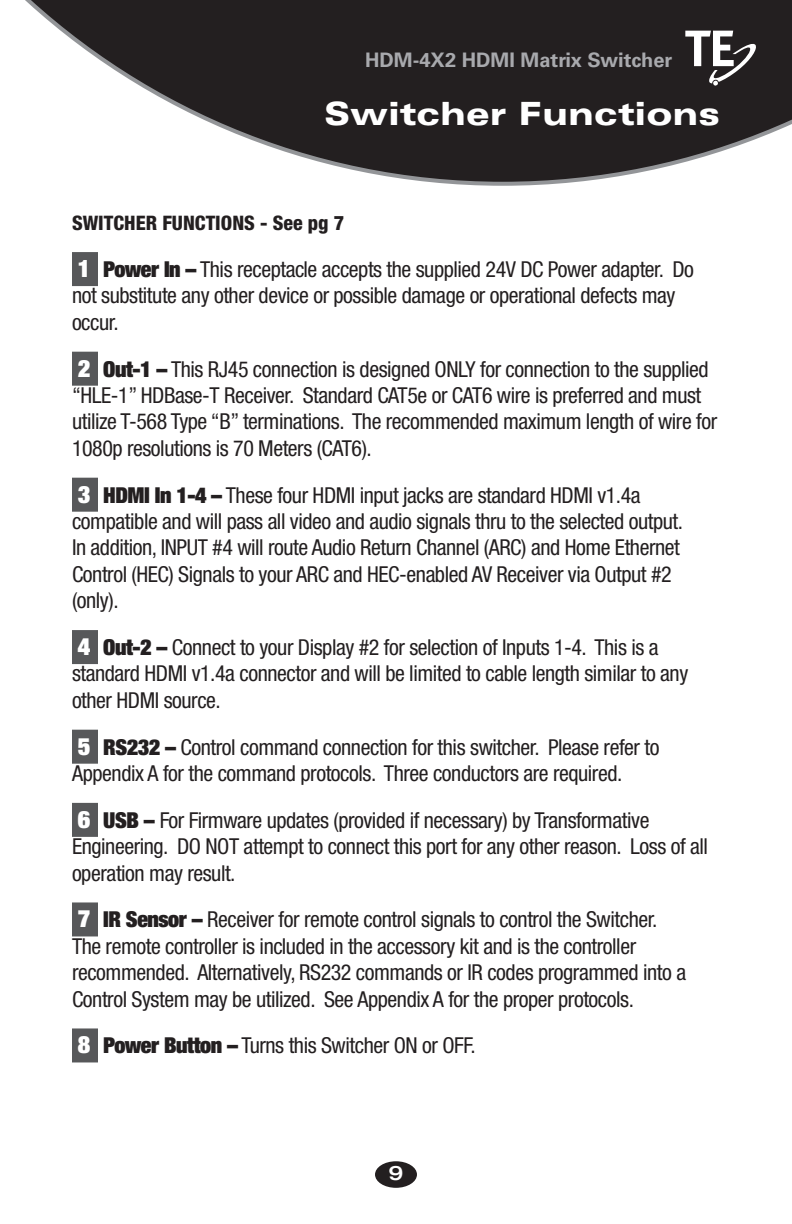
<style>
.page{position:relative;width:792px;height:1224px;background:#fff}
.page>*{position:absolute;margin:0;border:0;box-sizing:border-box;transform-origin:0 0}
.t1{font:900 expanded 32px "Univers";color:#fff}
.t2{font:condensed 22px/26.4px "Helvetica Neue LT Std";letter-spacing:-.02em;color:#231f20}
.t3{font:700 20px "Univers";color:#a8a9ad}
.t4{font:800 condensed 20px "Helvetica Neue LT Std";color:#231f20}
.t5{font:500 expanded 20px "Helvetica Neue LT Std";color:#fff}
.s1{font-weight:900;font-size:24px;color:#fff}
.s2{font-weight:900}
</style>
<div class="page">
<svg style="left:25px;top:0;width:767px;height:186px"></svg>
<div style="left:375px;top:1161px;width:42px;height:27px;background:#231f20;border-radius:50%"></div>
<svg style="left:685px;top:31px;width:73px;height:55px"></svg>
<div style="left:72px;top:252px;width:26px;height:34px;background:#57585a"></div>
<div style="left:72px;top:352px;width:26px;height:34px;background:#57585a"></div>
<div style="left:72px;top:478px;width:26px;height:34px;background:#57585a"></div>
<div style="left:72px;top:630px;width:26px;height:34px;background:#57585a"></div>
<div style="left:72px;top:730px;width:26px;height:34px;background:#57585a"></div>
<div style="left:72px;top:803px;width:26px;height:34px;background:#57585a"></div>
<div style="left:72px;top:902px;width:26px;height:34px;background:#57585a"></div>
<div style="left:72px;top:1028px;width:26px;height:34px;background:#57585a"></div>
<p class="t3" style="left:365px;top:48px;width:309px">HDM-4X2 HDMI Matrix Switcher</p>
<h1 class="t1" style="left:324px;top:95px;width:397px">Switcher Functions</h1>
<p class="t4" style="left:72px;top:211px;width:274px">SWITCHER FUNCTIONS - See pg 7</p>
<p class="t2" style="left:72px;top:256px;width:624px"><span class="s1">1</span> <span class="s2">Power In –</span> This receptacle accepts the supplied 24V DC Power adapter. Do not substitute any other device or possible damage or operational defects may occur.</p>
<p class="t2" style="left:72px;top:356px;width:647px"><span class="s1">2</span> <span class="s2">Out-1 –</span> This RJ45 connection is designed ONLY for connection to the supplied “HLE-1” HDBase-T Receiver. Standard CAT5e or CAT6 wire is preferred and must utilize T-568 Type “B” terminations. The recommended maximum length of wire for 1080p resolutions is 70 Meters (CAT6).</p>
<p class="t2" style="left:72px;top:482px;width:613px"><span class="s1">3</span> <span class="s2">HDMI In 1-4 –</span> These four HDMI input jacks are standard HDMI v1.4a compatible and will pass all video and audio signals thru to the selected output.<br>In addition, INPUT #4 will route Audio Return Channel (ARC) and Home Ethernet Control (HEC) Signals to your ARC and HEC-enabled AV Receiver via Output #2 (only).</p>
<p class="t2" style="left:72px;top:634px;width:618px"><span class="s1">4</span> <span class="s2">Out-2 –</span> Connect to your Display #2 for selection of Inputs 1-4. This is a standard HDMI v1.4a connector and will be limited to cable length similar to any other HDMI source.</p>
<p class="t2" style="left:72px;top:734px;width:589px"><span class="s1">5</span> <span class="s2">RS232 –</span> Control command connection for this switcher. Please refer to<br>Appendix A for the command protocols. Three conductors are required.</p>
<p class="t2" style="left:72px;top:807px;width:637px"><span class="s1">6</span> <span class="s2">USB –</span> For Firmware updates (provided if necessary) by Transformative<br>Engineering. DO NOT attempt to connect this port for any other reason. Loss of all operation may result.</p>
<p class="t2" style="left:72px;top:906px;width:616px"><span class="s1">7</span> <span class="s2">IR Sensor –</span> Receiver for remote control signals to control the Switcher.<br>The remote controller is included in the accessory kit and is the controller recommended. Alternatively, RS232 commands or IR codes programmed into a Control System may be utilized. See Appendix A for the proper protocols.</p>
<p class="t2" style="left:78px;top:1032px;width:399px"><span class="s1">8</span> <span class="s2">Power Button –</span> Turns this Switcher ON or OFF.</p>
<p class="t5" style="left:389px;top:1161px;width:15px">9</p>
</div>
